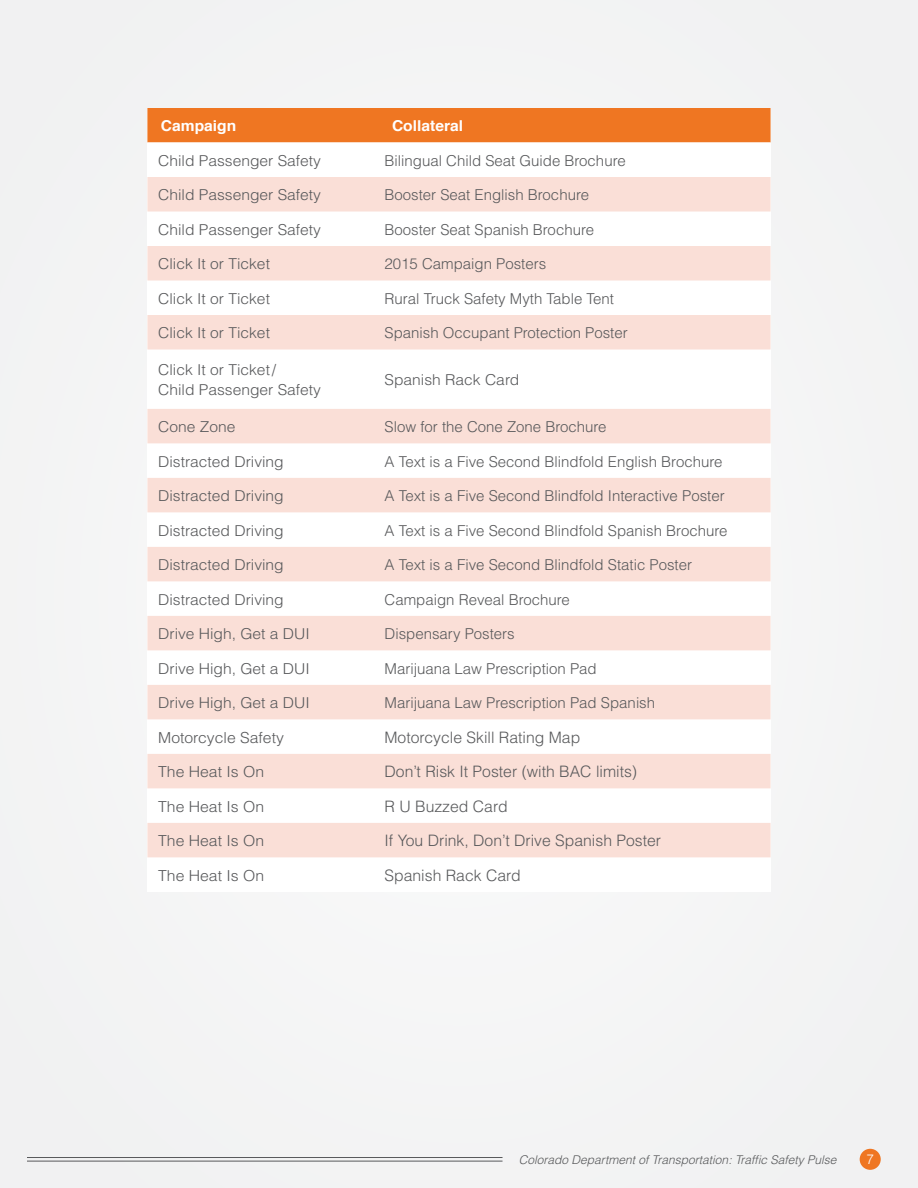
<style>
.page{position:relative;width:918px;height:1188px;background:#f3f3f4}
.page>*{position:absolute;margin:0;border:0;box-sizing:border-box;transform-origin:0 0}
.t1{font:300 15.75px "Helvetica";color:#58595b}
.t2{font:300 15.15px "Helvetica";color:#58595b;scale:1.04 1}
.t3{font:300 15px "Helvetica";color:#58595b}
.t4{font:300 15px/19.5px "Helvetica";color:#58595b;scale:1.04 1}
.t5{font:700 15px "Helvetica";color:#fff;scale:1.04 1}
.t6{font:300 13.5px "Helvetica";color:#fff}
.t7{font:italic 300 12px "Helvetica";color:#58595b}
</style>
<div class="page">
<div style="left:860px;top:1149px;width:21px;height:21px;background:#ef7622;border-radius:50%"></div>
<hr style="left:27px;top:1161px;width:476px;height:1px;background:#58595b">
<hr style="left:27px;top:1157px;width:476px;height:1px;background:#58595b">
<div style="left:147px;top:108px;width:624px;height:34px;background:#ef7622"></div>
<div style="left:147px;top:142px;width:624px;height:750px;background:#fff"></div>
<svg style="left:147px;top:177px;width:624px;height:680px"></svg>
<p class="t5" style="left:161px;top:113px;width:74px">Campaign</p>
<p class="t5" style="left:392px;top:113px;width:70px">Collateral</p>
<p class="t4" style="left:158px;top:151px;width:158px">Child Passenger Safety</p>
<p class="t3" style="left:385px;top:151px;width:243px">Bilingual Child Seat Guide Brochure</p>
<p class="t4" style="left:158px;top:185px;width:158px">Child Passenger Safety</p>
<p class="t3" style="left:385px;top:186px;width:206px">Booster Seat English Brochure</p>
<p class="t4" style="left:158px;top:220px;width:158px">Child Passenger Safety</p>
<p class="t3" style="left:385px;top:220px;width:211px">Booster Seat Spanish Brochure</p>
<p class="t4" style="left:158px;top:254px;width:109px">Click It or Ticket</p>
<p class="t3" style="left:385px;top:255px;width:163px">2015 Campaign Posters</p>
<p class="t4" style="left:158px;top:289px;width:109px">Click It or Ticket</p>
<p class="t3" style="left:385px;top:289px;width:231px">Rural Truck Safety Myth Table Tent</p>
<p class="t4" style="left:158px;top:323px;width:109px">Click It or Ticket</p>
<p class="t3" style="left:385px;top:324px;width:245px">Spanish Occupant Protection Poster</p>
<p class="t4" style="left:158px;top:360px;width:158px">Click It or Ticket/<br>Child Passenger Safety</p>
<p class="t4" style="left:385px;top:370px;width:131px">Spanish Rack Card</p>
<p class="t4" style="left:158px;top:417px;width:76px">Cone Zone</p>
<p class="t3" style="left:385px;top:417px;width:224px">Slow for the Cone Zone Brochure</p>
<p class="t4" style="left:158px;top:451px;width:122px">Distracted Driving</p>
<p class="t3" style="left:385px;top:452px;width:339px">A Text is a Five Second Blindfold English Brochure</p>
<p class="t4" style="left:158px;top:486px;width:122px">Distracted Driving</p>
<p class="t3" style="left:385px;top:486px;width:342px">A Text is a Five Second Blindfold Interactive Poster</p>
<p class="t4" style="left:158px;top:520px;width:122px">Distracted Driving</p>
<p class="t3" style="left:385px;top:521px;width:344px">A Text is a Five Second Blindfold Spanish Brochure</p>
<p class="t4" style="left:158px;top:555px;width:122px">Distracted Driving</p>
<p class="t3" style="left:385px;top:555px;width:309px">A Text is a Five Second Blindfold Static Poster</p>
<p class="t4" style="left:158px;top:589px;width:122px">Distracted Driving</p>
<p class="t3" style="left:385px;top:590px;width:187px">Campaign Reveal Brochure</p>
<p class="t4" style="left:158px;top:624px;width:147px">Drive High, Get a DUI</p>
<p class="t3" style="left:385px;top:624px;width:132px">Dispensary Posters</p>
<p class="t4" style="left:158px;top:658px;width:147px">Drive High, Get a DUI</p>
<p class="t3" style="left:385px;top:659px;width:214px">Marijuana Law Prescription Pad</p>
<p class="t4" style="left:158px;top:693px;width:147px">Drive High, Get a DUI</p>
<p class="t3" style="left:385px;top:693px;width:272px">Marijuana Law Prescription Pad Spanish</p>
<p class="t2" style="left:158px;top:728px;width:122px">Motorcycle Safety</p>
<p class="t1" style="left:385px;top:728px;width:197px">Motorcycle Skill Rating Map</p>
<p class="t2" style="left:158px;top:762px;width:103px">The Heat Is On</p>
<p class="t1" style="left:385px;top:762px;width:254px">Don’t Risk It Poster (with BAC limits)</p>
<p class="t2" style="left:158px;top:797px;width:103px">The Heat Is On</p>
<p class="t1" style="left:385px;top:797px;width:125px">R U Buzzed Card</p>
<p class="t2" style="left:158px;top:831px;width:103px">The Heat Is On</p>
<p class="t1" style="left:385px;top:831px;width:278px">If You Drink, Don’t Drive Spanish Poster</p>
<p class="t2" style="left:158px;top:866px;width:103px">The Heat Is On</p>
<p class="t1" style="left:385px;top:866px;width:138px">Spanish Rack Card</p>
<p class="t7" style="left:519px;top:1152px;width:319px">Colorado Department of Transportation: Traffic Safety Pulse</p>
<p class="t6" style="left:866px;top:1151px;width:9px">7</p>
</div>
